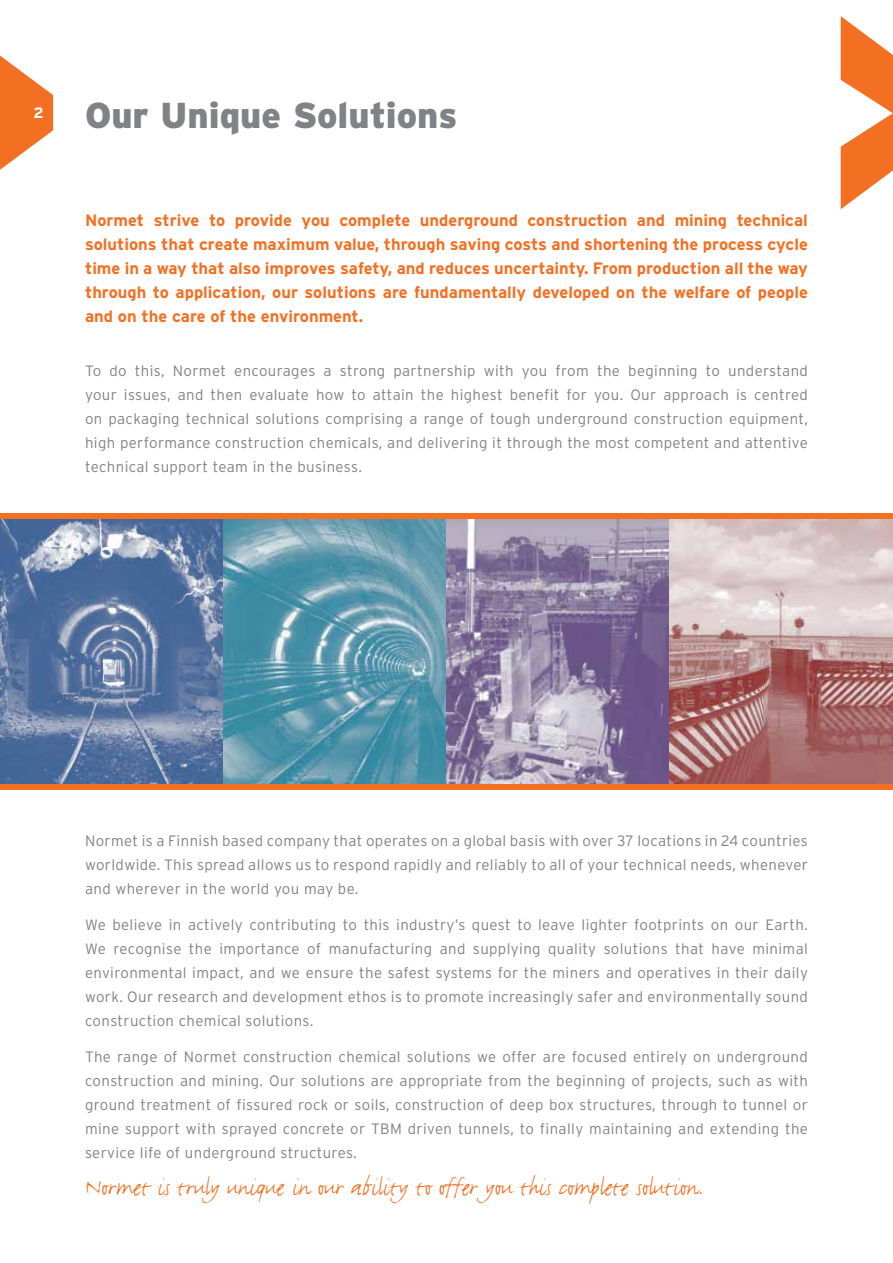
<style>
.page{position:relative;width:893px;height:1263px;background:#fff}
.page>*{position:absolute;margin:0;border:0;box-sizing:border-box;transform-origin:0 0}
.t1{font:900 36px "Interstate";color:#808285}
.t2{font:27px "FF Justlefthand";color:#f36f21}
.t3{font:700 16.5px/24px "Interstate";color:#f36f21;text-align:justify}
.t4{font:300 15px/24px "Interstate";letter-spacing:.025em;color:#808285;text-align:justify}
.t5{font:700 15px "Interstate";color:#fff}
</style>
<div class="page">
<div style="left:0;top:513px;width:893px;height:6px;background:#f36f21"></div>
<div style="left:0;top:783px;width:893px;height:7px;background:#f36f21"></div>
<svg style="left:841px;top:16px;width:52px;height:193px"></svg>
<svg style="left:0;top:56px;width:53px;height:114px"></svg>
<img style="left:0;top:519px;width:893px;height:264px">
<p class="t5" style="left:34px;top:104px;width:12px">2</p>
<h1 class="t1" style="left:85px;top:93px;width:374px">Our Unique Solutions</h1>
<p class="t3" style="left:85px;top:208px;width:724px">Normet strive to provide you complete underground construction and mining technical solutions that create maximum value, through saving costs and shortening the process cycle time in a way that also improves safety, and reduces uncertainty. From production all the way through to application, our solutions are fundamentally developed on the welfare of people and on the care of the environment.</p>
<p class="t4" style="left:85px;top:358px;width:724px">To do this, Normet encourages a strong partnership with you from the beginning to understand your issues, and then evaluate how to attain the highest benefit for you. Our approach is centred on packaging technical solutions comprising a range of tough underground construction equipment, high performance construction chemicals, and delivering it through the most competent and attentive technical support team in the business.</p>
<p class="t4" style="left:85px;top:828px;width:724px">Normet is a Finnish based company that operates on a global basis with over 37 locations in 24 countries worldwide. This spread allows us to respond rapidly and reliably to all of your technical needs, whenever and wherever in the world you may be.</p>
<p class="t4" style="left:85px;top:912px;width:724px">We believe in actively contributing to this industry’s quest to leave lighter footprints on our Earth.<br>We recognise the importance of manufacturing and supplying quality solutions that have minimal environmental impact, and we ensure the safest systems for the miners and operatives in their daily work. Our research and development ethos is to promote increasingly safer and environmentally sound construction chemical solutions.</p>
<p class="t4" style="left:85px;top:1044px;width:724px">The range of Normet construction chemical solutions we offer are focused entirely on underground construction and mining. Our solutions are appropriate from the beginning of projects, such as with ground treatment of fissured rock or soils, construction of deep box structures, through to tunnel or mine support with sprayed concrete or TBM driven tunnels, to finally maintaining and extending the service life of underground structures.</p>
<h2 class="t2" style="left:85px;top:1171px;width:620px">Normet is truly unique in our ability to offer you this complete solution.</h2>
</div>
